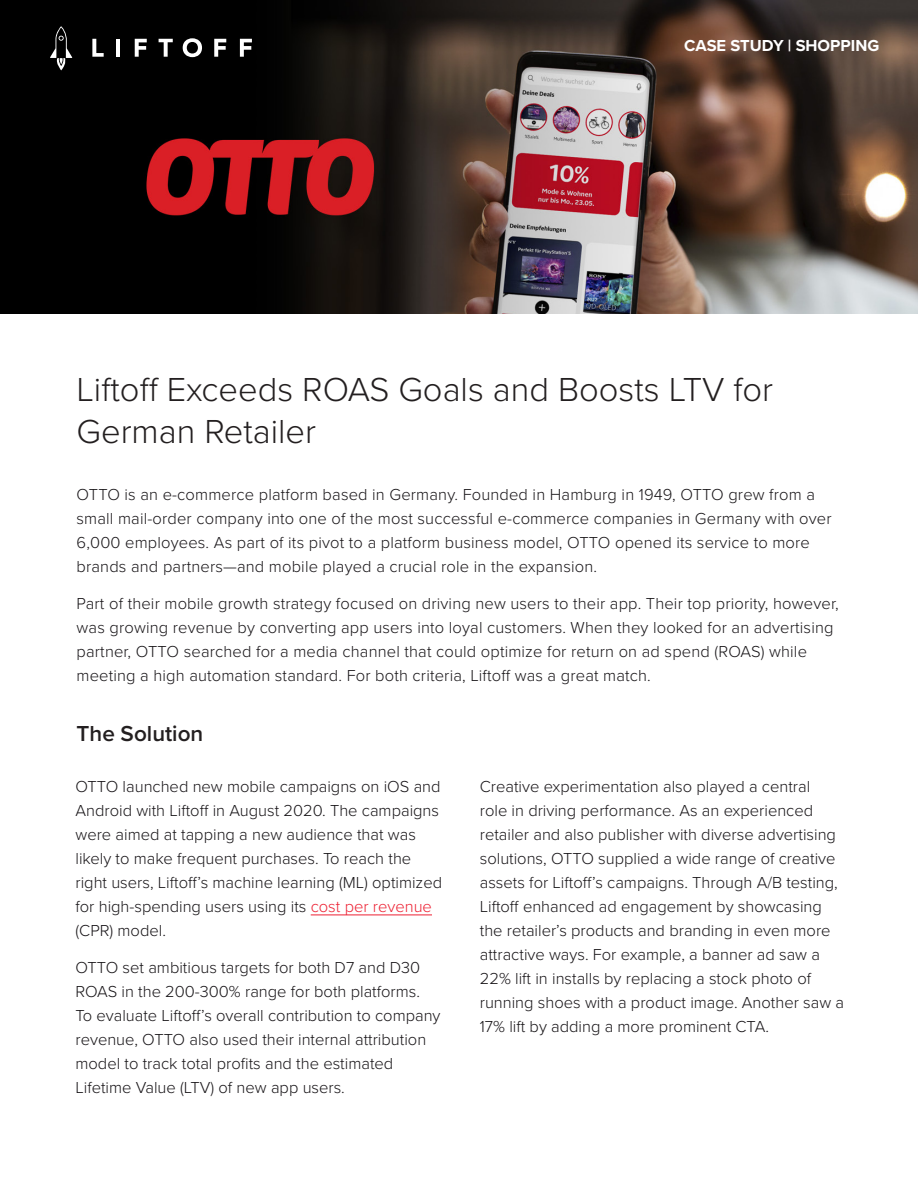
<style>
.page{position:relative;width:918px;height:1188px;background:#fff}
.page>*{position:absolute;margin:0;border:0;box-sizing:border-box;transform-origin:0 0}
.t1{font:300 34.5px/42px "Proxima Nova";color:#231f20}
.t2{font:600 22.5px "Proxima Nova";color:#231f20}
.t3{font:300 16.5px/24px "Proxima Nova";color:#181518}
.t4{font:700 16.5px "Proxima Nova";color:#fff}
.s1{color:#ed2133}
</style>
<div class="page">
<img style="left:0;top:0;width:918px;height:314px">
<svg style="left:92px;top:39px;width:12px;height:18px"></svg>
<hr style="left:116px;top:39px;width:4px;height:18px;background:#fff">
<svg style="left:135px;top:39px;width:12px;height:18px"></svg>
<svg style="left:159px;top:39px;width:14px;height:18px"></svg>
<svg style="left:183px;top:38px;width:19px;height:19px"></svg>
<svg style="left:214px;top:39px;width:12px;height:18px"></svg>
<svg style="left:240px;top:39px;width:12px;height:18px"></svg>
<svg style="left:50px;top:26px;width:22px;height:44px"></svg>
<hr style="left:311px;top:915px;width:121px;height:1px;background:#ed2133">
<p class="t4" style="left:684px;top:33px;width:196px">CASE STUDY | SHOPPING</p>
<p class="t1" style="left:77px;top:366px;width:698px">Liftoff Exceeds ROAS Goals and Boosts LTV for<br>German Retailer</p>
<p class="t3" style="left:77px;top:482px;width:757px">OTTO is an e-commerce platform based in Germany. Founded in Hamburg in 1949, OTTO grew from a small mail-order company into one of the most successful e-commerce companies in Germany with over 6,000 employees. As part of its pivot to a platform business model, OTTO opened its service to more brands and partners—and mobile played a crucial role in the expansion.</p>
<p class="t3" style="left:77px;top:591px;width:764px">Part of their mobile growth strategy focused on driving new users to their app. Their top priority, however, was growing revenue by converting app users into loyal customers. When they looked for an advertising partner, OTTO searched for a media channel that could optimize for return on ad spend (ROAS) while meeting a high automation standard. For both criteria, Liftoff was a great match.</p>
<p class="t2" style="left:77px;top:717px;width:128px">The Solution</p>
<p class="t3" style="left:76px;top:774px;width:368px">OTTO launched new mobile campaigns on iOS and Android with Liftoff in August 2020. The campaigns were aimed at tapping a new audience that was likely to make frequent purchases. To reach the right users, Liftoff’s machine learning (ML) optimized for high-spending users using its <span class="s1">cost per revenue </span>(CPR) model.</p>
<p class="t3" style="left:76px;top:955px;width:367px">OTTO set ambitious targets for both D7 and D30<br>ROAS in the 200-300% range for both platforms.<br>To evaluate Liftoff’s overall contribution to company revenue, OTTO also used their internal attribution model to track total profits and the estimated Lifetime Value (LTV) of new app users.</p>
<p class="t3" style="left:480px;top:774px;width:366px">Creative experimentation also played a central<br>role in driving performance. As an experienced retailer and also publisher with diverse advertising solutions, OTTO supplied a wide range of creative assets for Liftoff’s campaigns. Through A/B testing, Liftoff enhanced ad engagement by showcasing the retailer’s products and branding in even more attractive ways. For example, a banner ad saw a 22% lift in installs by replacing a stock photo of running shoes with a product image. Another saw a 17% lift by adding a more prominent CTA.</p>
</div>
